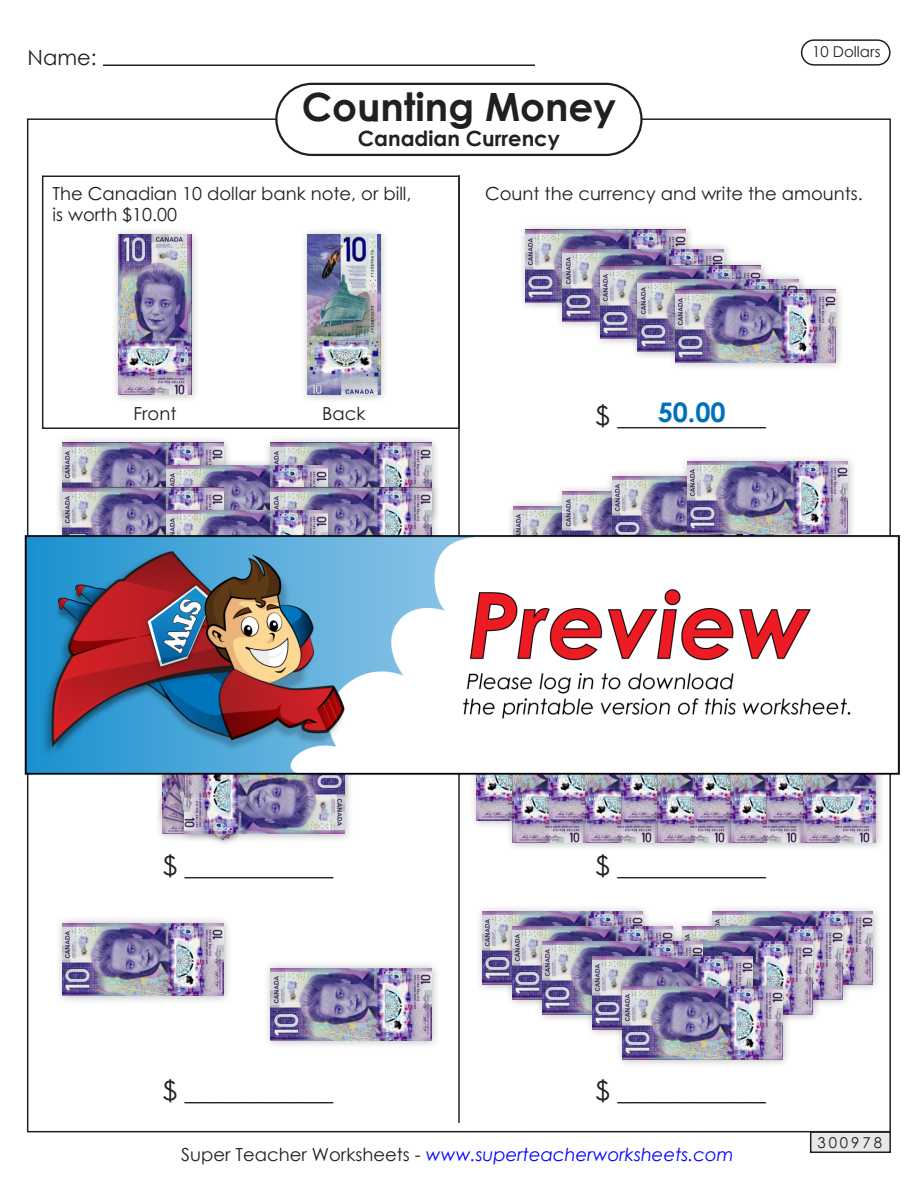
<style>
.page{position:relative;width:918px;height:1188px;background:#fff}
.page>*{position:absolute;margin:0;border:0;box-sizing:border-box;transform-origin:0 0}
.t1{font:700 39px "Century STW4";color:#231f20}
.t2{font:27px "Century STW4";color:#231f20}
.t3{font:700 27px "Century STW4";color:#0070bd}
.t4{font:700 21px "Century STW4";color:#231f20}
.t5{font:21px "Century Gothic 2";color:#231f20}
.t6{font:18px/21.6px "Century STW4";color:#231f20}
.t7{font:italic 18px "Century Gothic 2";color:#00f}
.t8{font:15px "Century Gothic 2";color:#231f20}
.t9{font:15px "Century STW4";letter-spacing:.2em;color:#231f20}
.s1{font-style:normal;color:#231f20}
</style>
<div class="page">
<div style="left:111px;top:227px;width:89px;height:177px;background:#231f20;opacity:.3"></div>
<img style="left:119px;top:234px;width:72px;height:161px">
<div style="left:475px;top:904px;width:177px;height:89px;background:#231f20;opacity:.3"></div>
<img style="left:482px;top:912px;width:161px;height:72px">
<div style="left:505px;top:919px;width:177px;height:89px;background:#231f20;opacity:.3"></div>
<img style="left:512px;top:927px;width:161px;height:72px">
<div style="left:705px;top:904px;width:177px;height:89px;background:#231f20;opacity:.3"></div>
<img style="left:712px;top:912px;width:161px;height:72px">
<div style="left:675px;top:919px;width:177px;height:89px;background:#231f20;opacity:.3"></div>
<img style="left:682px;top:927px;width:161px;height:72px">
<div style="left:645px;top:934px;width:177px;height:89px;background:#231f20;opacity:.3"></div>
<img style="left:712px;top:942px;width:101px;height:72px">
<div style="left:275px;top:83px;width:368px;height:73px;border:2px solid #231f20;border-radius:36px"></div>
<div style="left:801px;top:39px;width:90px;height:27px;border:2px solid #231f20;border-radius:12px"></div>
<hr style="left:103px;top:64px;width:432px;height:2px;background:#231f20">
<div style="left:811px;top:1132px;width:79px;height:20px;background:#e6e7e9"></div>
<div style="left:810px;top:1131px;width:81px;height:22px;border:2px solid #231f20"></div>
<hr style="left:458px;top:175px;width:2px;height:948px;background:#231f20">
<div style="left:42px;top:176px;width:418px;height:253px;border:2px solid #231f20"></div>
<div style="left:518px;top:222px;width:177px;height:89px;background:#231f20;opacity:.3"></div>
<img style="left:525px;top:230px;width:161px;height:73px">
<div style="left:555px;top:242px;width:177px;height:89px;background:#231f20;opacity:.3"></div>
<img style="left:563px;top:249px;width:160px;height:73px">
<div style="left:300px;top:227px;width:89px;height:177px;background:#231f20;opacity:.3"></div>
<img style="left:307px;top:234px;width:73px;height:161px">
<div style="left:593px;top:258px;width:177px;height:89px;background:#231f20;opacity:.3"></div>
<img style="left:600px;top:266px;width:161px;height:73px">
<div style="left:630px;top:272px;width:177px;height:89px;background:#231f20;opacity:.3"></div>
<img style="left:638px;top:279px;width:160px;height:73px">
<div style="left:668px;top:282px;width:177px;height:89px;background:#231f20;opacity:.3"></div>
<img style="left:675px;top:290px;width:161px;height:73px">
<div style="left:506px;top:499px;width:177px;height:89px;background:#231f20;opacity:.3"></div>
<img style="left:513px;top:506px;width:42px;height:10px">
<div style="left:555px;top:484px;width:177px;height:89px;background:#231f20;opacity:.3"></div>
<img style="left:563px;top:491px;width:42px;height:25px">
<div style="left:605px;top:469px;width:177px;height:89px;background:#231f20;opacity:.3"></div>
<img style="left:612px;top:476px;width:68px;height:40px">
<div style="left:680px;top:454px;width:177px;height:89px;background:#231f20;opacity:.3"></div>
<img style="left:687px;top:461px;width:161px;height:55px">
<div style="left:55px;top:435px;width:177px;height:89px;background:#231f20;opacity:.3"></div>
<img style="left:63px;top:443px;width:160px;height:37px">
<div style="left:263px;top:435px;width:177px;height:89px;background:#231f20;opacity:.3"></div>
<img style="left:271px;top:443px;width:160px;height:37px">
<div style="left:159px;top:458px;width:177px;height:89px;background:#231f20;opacity:.3"></div>
<img style="left:167px;top:465px;width:160px;height:38px">
<div style="left:55px;top:480px;width:177px;height:89px;background:#231f20;opacity:.3"></div>
<img style="left:63px;top:488px;width:160px;height:28px">
<div style="left:263px;top:480px;width:177px;height:89px;background:#231f20;opacity:.3"></div>
<img style="left:271px;top:488px;width:160px;height:28px">
<div style="left:159px;top:503px;width:177px;height:89px;background:#231f20;opacity:.3"></div>
<img style="left:167px;top:510px;width:160px;height:6px">
<div style="left:55px;top:916px;width:177px;height:89px;background:#231f20;opacity:.3"></div>
<img style="left:63px;top:923px;width:160px;height:73px">
<div style="left:263px;top:961px;width:177px;height:89px;background:#231f20;opacity:.3"></div>
<img style="left:271px;top:968px;width:160px;height:73px">
<div style="left:177px;top:754px;width:177px;height:89px;background:#231f20;opacity:.3"></div>
<img style="left:184px;top:790px;width:161px;height:44px">
<div style="left:535px;top:934px;width:177px;height:89px;background:#231f20;opacity:.3"></div>
<img style="left:542px;top:942px;width:161px;height:72px">
<div style="left:585px;top:949px;width:177px;height:89px;background:#231f20;opacity:.3"></div>
<img style="left:592px;top:957px;width:161px;height:72px">
<div style="left:615px;top:979px;width:177px;height:89px;background:#231f20;opacity:.3"></div>
<img style="left:622px;top:987px;width:161px;height:72px">
<div style="left:469px;top:652px;width:89px;height:177px;background:#231f20;opacity:.3"></div>
<div style="left:505px;top:675px;width:89px;height:177px;background:#231f20;opacity:.3"></div>
<img style="left:513px;top:790px;width:65px;height:53px">
<div style="left:542px;top:652px;width:89px;height:177px;background:#231f20;opacity:.3"></div>
<div style="left:578px;top:675px;width:89px;height:177px;background:#231f20;opacity:.3"></div>
<div style="left:614px;top:652px;width:89px;height:177px;background:#231f20;opacity:.3"></div>
<div style="left:650px;top:675px;width:90px;height:177px;background:#231f20;opacity:.3"></div>
<div style="left:687px;top:652px;width:89px;height:177px;background:#231f20;opacity:.3"></div>
<div style="left:723px;top:675px;width:89px;height:177px;background:#231f20;opacity:.3"></div>
<div style="left:759px;top:652px;width:90px;height:177px;background:#231f20;opacity:.3"></div>
<div style="left:796px;top:675px;width:89px;height:177px;background:#231f20;opacity:.3"></div>
<img style="left:24px;top:516px;width:876px;height:274px">
<p class="t5" style="left:28px;top:43px;width:71px">Name:</p>
<p class="t1" style="left:302px;top:77px;width:316px">Counting Money</p>
<p class="t4" style="left:358px;top:123px;width:203px">Canadian Currency</p>
<p class="t8" style="left:812px;top:41px;width:70px">10 Dollars</p>
<p class="t6" style="left:52px;top:182px;width:361px">The Canadian 10 dollar bank note, or bill, is worth $10.00</p>
<p class="t6" style="left:485px;top:182px;width:379px">Count the currency and write the amounts.</p>
<p class="t6" style="left:133px;top:402px;width:45px">Front</p>
<p class="t6" style="left:322px;top:402px;width:45px">Back</p>
<p class="t3" style="left:658px;top:392px;width:70px">50.00</p>
<p class="t2" style="left:595px;top:396px;width:172px">$ ___________</p>
<p class="t2" style="left:162px;top:846px;width:172px">$ ___________</p>
<p class="t2" style="left:595px;top:846px;width:172px">$ ___________</p>
<p class="t2" style="left:162px;top:1071px;width:172px">$ ___________</p>
<p class="t2" style="left:595px;top:1071px;width:172px">$ ___________</p>
<p class="t7" style="left:181px;top:1142px;width:554px"><span class="s1">Super Teacher Worksheets -</span> www.superteacherworksheets.com</p>
<p class="t9" style="left:817px;top:1132px;width:66px">300978</p>
</div>
